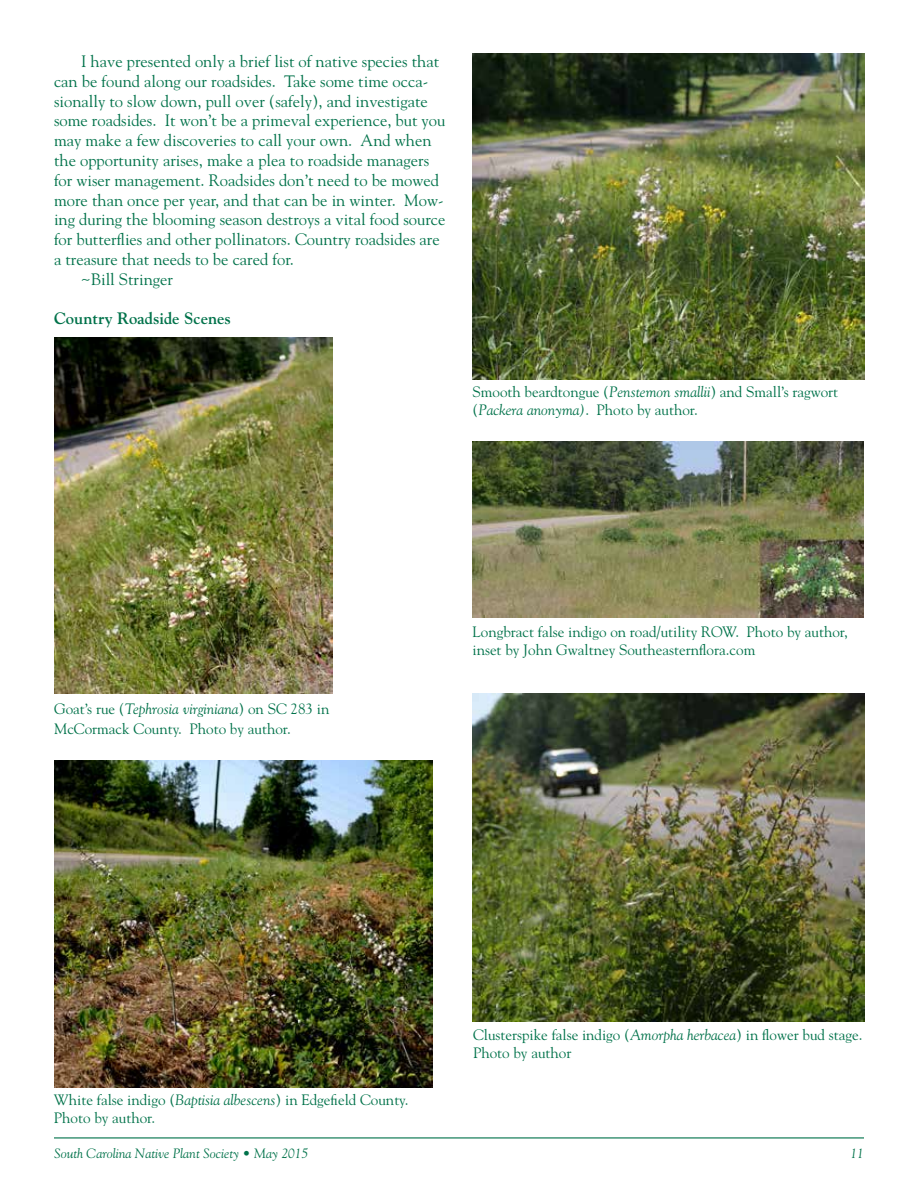
<style>
.page{position:relative;width:918px;height:1188px;background:#fff}
.page>*{position:absolute;margin:0;border:0;box-sizing:border-box;transform-origin:0 0}
.t1{font:16.5px "Goudy";color:#00724a}
.t2{font:700 16.5px "Goudy";color:#00724a}
.t3{font:15px/18px "Goudy";color:#00724a}
.t4{font:italic 13.5px "Goudy";color:#00724a}
.s1{font-style:italic}
</style>
<div class="page">
<hr style="left:54px;top:1137px;width:810px;height:1px;background:#00724a">
<img style="left:54px;top:338px;width:279px;height:356px">
<img style="left:54px;top:760px;width:379px;height:327px">
<img style="left:473px;top:54px;width:391px;height:326px">
<img style="left:472px;top:442px;width:391px;height:176px">
<img style="left:472px;top:694px;width:392px;height:328px">
<p class="t1" style="left:81px;top:51px;width:360px">I have presented only a brief list of native species that</p>
<p class="t1" style="left:54px;top:71px;width:376px">can be found along our roadsides. Take some time occa-</p>
<p class="t1" style="left:54px;top:91px;width:375px">sionally to slow down, pull over (safely), and investigate</p>
<p class="t1" style="left:54px;top:110px;width:393px">some roadsides. It won’t be a primeval experience, but you</p>
<p class="t1" style="left:54px;top:130px;width:379px">may make a few discoveries to call your own. And when</p>
<p class="t1" style="left:54px;top:150px;width:377px">the opportunity arises, make a plea to roadside managers</p>
<p class="t1" style="left:54px;top:170px;width:387px">for wiser management. Roadsides don’t need to be mowed</p>
<p class="t1" style="left:54px;top:190px;width:391px">more than once per year, and that can be in winter. Mow-</p>
<p class="t1" style="left:54px;top:209px;width:393px">ing during the blooming season destroys a vital food source</p>
<p class="t1" style="left:54px;top:229px;width:387px">for butterflies and other pollinators. Country roadsides are</p>
<p class="t1" style="left:54px;top:249px;width:242px">a treasure that needs to be cared for.</p>
<p class="t1" style="left:81px;top:269px;width:94px">~Bill Stringer</p>
<p class="t2" style="left:54px;top:309px;width:178px">Country Roadside Scenes</p>
<p class="t3" style="left:472px;top:383px;width:367px">Smooth beardtongue (<span class="s1">Penstemon smallii</span>) and Small’s ragwort (<span class="s1">Packera anonyma)</span>. Photo by author.</p>
<p class="t3" style="left:54px;top:698px;width:277px;line-height:19.8px">Goat’s rue (<span class="s1">Tephrosia virginiana</span>) on SC 283 in<br>McCormack County. Photo by author.</p>
<p class="t3" style="left:472px;top:622px;width:377px">Longbract false indigo on road/utility ROW. Photo by author, inset by John Gwaltney Southeasternflora.com</p>
<p class="t3" style="left:54px;top:1090px;width:356px">White false indigo (<span class="s1">Baptisia albescens</span>) in Edgefield County.<br>Photo by author.</p>
<p class="t3" style="left:473px;top:1025px;width:391px">Clusterspike false indigo (<span class="s1">Amorpha herbacea</span>) in flower bud stage.<br>Photo by author</p>
<p class="t4" style="left:54px;top:1145px;width:256px">South Carolina Native Plant Society • May 2015</p>
<p class="t4" style="left:850px;top:1145px;width:15px">11</p>
</div>
